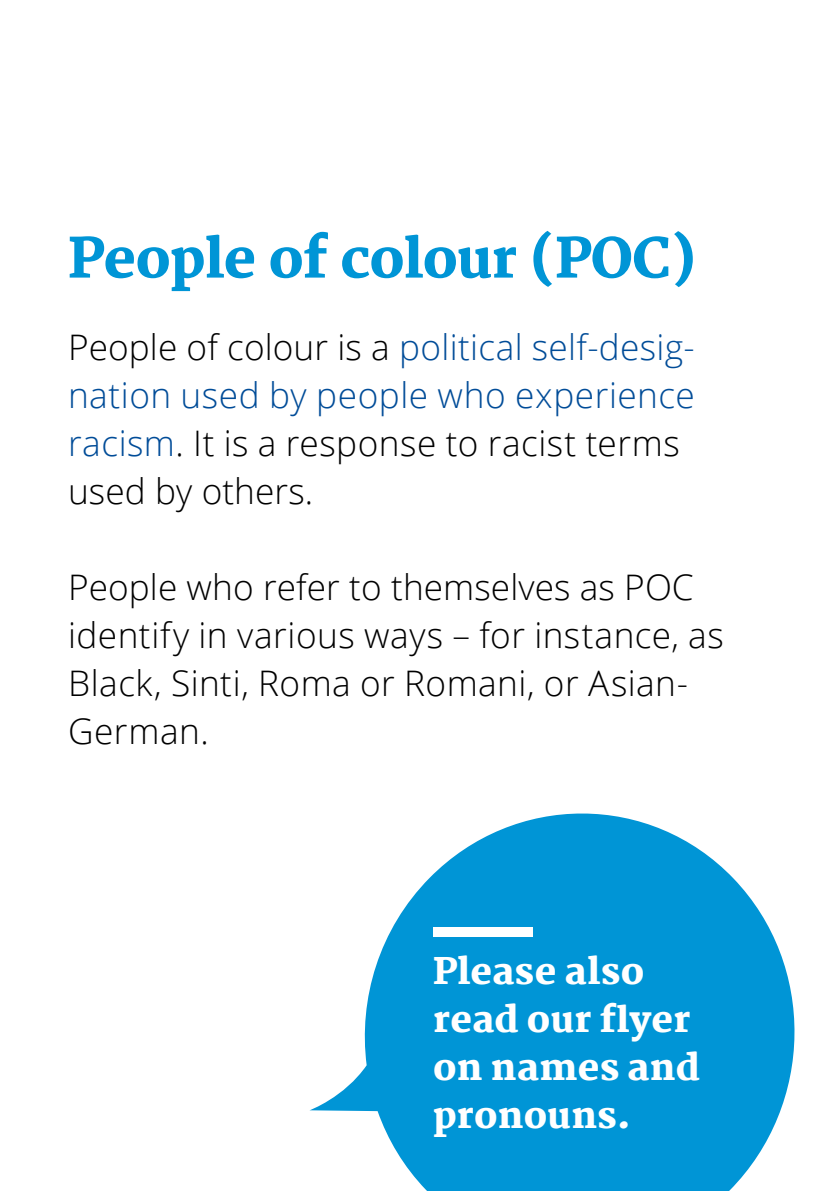
<style>
.page{position:relative;width:840px;height:1191px;background:#fff}
.page>*{position:absolute;margin:0;border:0;box-sizing:border-box;transform-origin:0 0}
.t1{font:800 54px "Martel";letter-spacing:-.015em;color:#0095d6}
.t2{font:800 36px/48px "Martel";letter-spacing:.01em;color:#fff}
.t3{font:300 35.2px/48px "Open Sans";letter-spacing:.01em;color:#000}
.s1{color:#004c98}
</style>
<div class="page">
<svg style="left:309px;top:813px;width:486px;height:378px;fill:#0095d6"></svg>
<div style="left:433px;top:927px;width:99px;height:9px;background:#fff"></div>
<h1 class="t1" style="left:68px;top:227px;width:630px">People of colour (POC)</h1>
<p class="t3" style="left:68px;top:322px;width:628px">People of colour is a <span class="s1">political self-desig&shy;nation used by people who experience racism</span>. It is a response to racist terms used by others.</p>
<p class="t3" style="left:68px;top:562px;width:656px">People who refer to themselves as POC identify in various ways – for instance, as<br>Black, Sinti, Roma or Romani, or Asian-<br>German.</p>
<p class="t2" style="left:433px;top:948px;width:268px">Please also read our flyer on names and pronouns.</p>
</div>
